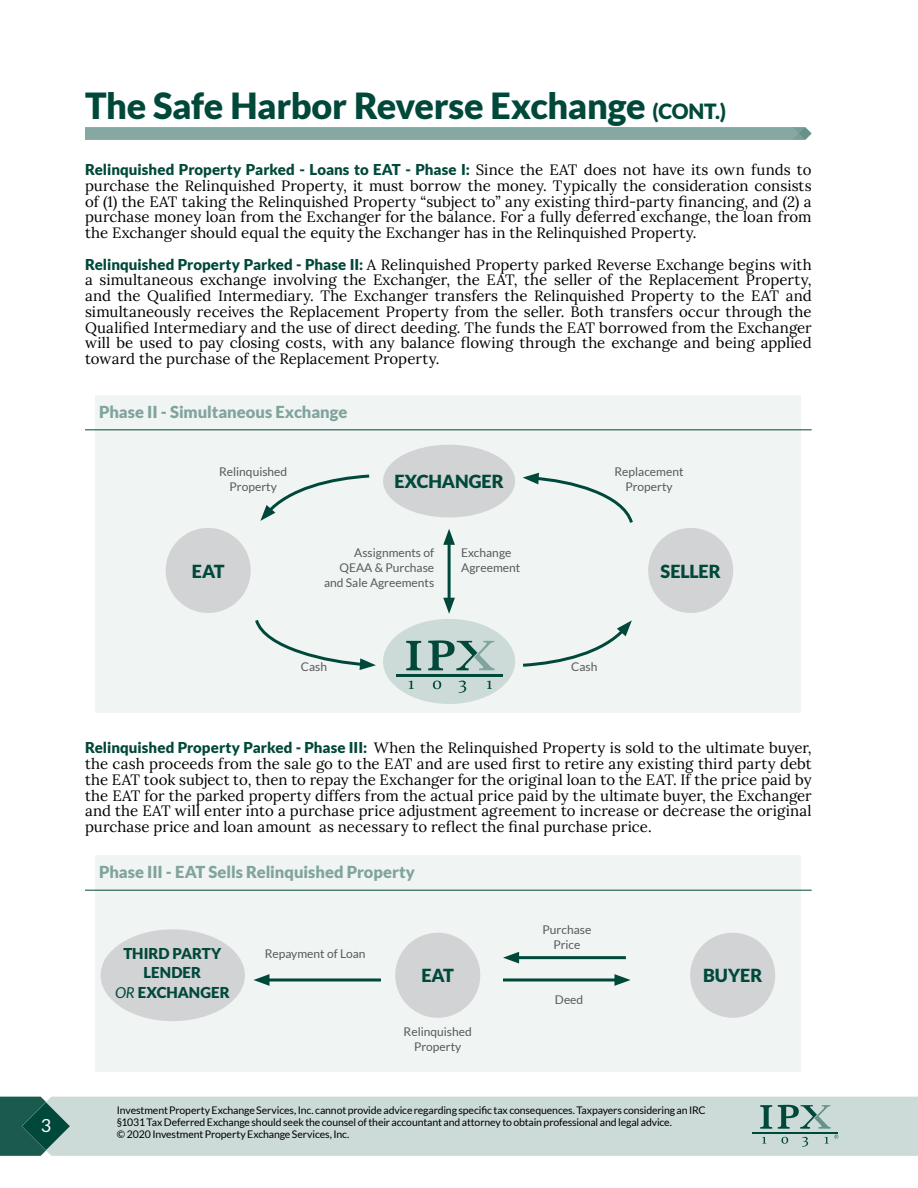
<style>
.page{position:relative;width:918px;height:1188px;background:#fff}
.page>*{position:absolute;margin:0;border:0;box-sizing:border-box;transform-origin:0 0}
.t1{font:900 36px "Lato";letter-spacing:-.01em;color:#00483a}
.t2{font:900 18px "Lato";color:#00483a}
.t3{font:18px "Lato";color:#fff}
.t4{font:900 16.5px "Lato";color:#80a49d}
.t5{font:15px/15.8px "Lora";letter-spacing:.005em;color:#000;text-align:justify}
.t6{font:900 15px/19.5px "Lato";letter-spacing:.005em;color:#00483a;text-align:center}
.t7{font:12px/15px "Lato";color:#58595b;text-align:center}
.t8{font:10.5px/12px "Lato";letter-spacing:-.01em;color:#000}
.s1{font-size:21px}
.s2{font-family:"Lora";font-weight:400;color:#000}
.s3{font-family:"Lato";font-weight:900;color:#00483a}
.s4{font-weight:400;font-style:italic}
</style>
<div class="page">
<div style="left:70px;top:1097px;width:848px;height:59px;background:#ccdad8"></div>
<svg style="left:0;top:1097px;width:70px;height:59px;background:#3a7167"></svg>
<svg style="left:762px;top:1137px;width:4px;height:7px"></svg>
<svg style="left:781px;top:1137px;width:7px;height:7px"></svg>
<svg style="left:802px;top:1137px;width:6px;height:10px"></svg>
<svg style="left:825px;top:1135px;width:13px;height:9px"></svg>
<svg style="left:760px;top:1105px;width:12px;height:24px"></svg>
<svg style="left:778px;top:1105px;width:53px;height:24px"></svg>
<hr style="left:752px;top:1132px;width:86px;height:2px;background:#00483a">
<div style="left:85px;top:127px;width:727px;height:13px;background:#87a8a2"></div>
<div style="left:95px;top:395px;width:706px;height:318px;background:#f0f4f3"></div>
<hr style="left:85px;top:429px;width:727px;height:1px;background:#00483a">
<div style="left:166px;top:528px;width:85px;height:85px;background:#d1d3d4;border-radius:50%"></div>
<div style="left:383px;top:445px;width:132px;height:72px;background:#d1d3d4;border-radius:50%"></div>
<div style="left:648px;top:528px;width:85px;height:85px;background:#d1d3d4;border-radius:50%"></div>
<hr style="left:448px;top:539px;width:3px;height:64px;background:#00483a">
<svg style="left:443px;top:598px;width:12px;height:16px"></svg>
<svg style="left:443px;top:529px;width:12px;height:16px"></svg>
<div style="left:383px;top:619px;width:132px;height:85px;background:#ccdad8;border-radius:50%"></div>
<svg style="left:523px;top:473px;width:110px;height:50px"></svg>
<svg style="left:255px;top:620px;width:121px;height:50px"></svg>
<svg style="left:523px;top:620px;width:109px;height:47px"></svg>
<svg style="left:260px;top:474px;width:110px;height:47px"></svg>
<svg style="left:409px;top:681px;width:5px;height:8px"></svg>
<svg style="left:433px;top:681px;width:8px;height:8px"></svg>
<svg style="left:459px;top:681px;width:7px;height:12px"></svg>
<svg style="left:487px;top:681px;width:5px;height:8px"></svg>
<svg style="left:406px;top:641px;width:15px;height:29px"></svg>
<svg style="left:428px;top:640px;width:66px;height:30px"></svg>
<hr style="left:396px;top:674px;width:107px;height:2px;background:#00483a">
<div style="left:95px;top:855px;width:706px;height:217px;background:#f0f4f3"></div>
<div style="left:101px;top:929px;width:144px;height:92px;background:#d1d3d4;border-radius:50%"></div>
<div style="left:690px;top:933px;width:85px;height:85px;background:#d1d3d4;border-radius:50%"></div>
<div style="left:395px;top:933px;width:85px;height:85px;background:#d1d3d4;border-radius:50%"></div>
<hr style="left:264px;top:978px;width:117px;height:3px;background:#00483a">
<svg style="left:253px;top:974px;width:17px;height:12px"></svg>
<hr style="left:503px;top:978px;width:117px;height:3px;background:#00483a">
<svg style="left:614px;top:974px;width:17px;height:12px"></svg>
<hr style="left:513px;top:956px;width:113px;height:3px;background:#00483a">
<svg style="left:503px;top:952px;width:16px;height:12px"></svg>
<hr style="left:85px;top:890px;width:727px;height:1px;background:#00483a">
<p class="t3" style="left:41px;top:1115px;width:12px">3</p>
<h1 class="t1" style="left:85px;top:85px;width:643px">The Safe Harbor Reverse Exchange <span class="s1">(CONT.)</span></h1>
<p class="t6" style="left:85px;top:160px;width:728px">Relinquished Property Parked - Loans to EAT - Phase I: <span class="s2">Since the EAT does not have its own funds to</span></p>
<p class="t5" style="left:85px;top:177px;width:728px">purchase the Relinquished Property, it must borrow the money. Typically the consideration consists of (1) the EAT taking the Relinquished Property “subject to” any existing third-party financing, and (2) a purchase money loan from the Exchanger for the balance. For a fully deferred exchange, the loan from the Exchanger should equal the equity the Exchanger has in the Relinquished Property.</p>
<p class="t5" style="left:85px;top:255px;width:728px"><span class="s3">Relinquished Property Parked - Phase II:</span> A Relinquished Property parked Reverse Exchange begins with a simultaneous exchange involving the Exchanger, the EAT, the seller of the Replacement Property, and the Qualified Intermediary. The Exchanger transfers the Relinquished Property to the EAT and simultaneously receives the Replacement Property from the seller. Both transfers occur through the Qualified Intermediary and the use of direct deeding. The funds the EAT borrowed from the Exchanger will be used to pay closing costs, with any balance flowing through the exchange and being applied toward the purchase of the Replacement Property.</p>
<p class="t4" style="left:99px;top:402px;width:250px">Phase II - Simultaneous Exchange</p>
<p class="t7" style="left:219px;top:464px;width:70px">Relinquished<br>Property</p>
<p class="t2" style="left:394px;top:471px;width:111px">EXCHANGER</p>
<p class="t2" style="left:192px;top:561px;width:34px">EAT</p>
<p class="t7" style="left:324px;top:545px;width:112px;text-align:right">Assignments of<br>QEAA &amp; Purchase and Sale Agreements</p>
<p class="t7" style="left:461px;top:545px;width:60px;text-align:left">Exchange<br>Agreement</p>
<p class="t7" style="left:615px;top:464px;width:70px">Replacement<br>Property</p>
<p class="t2" style="left:661px;top:561px;width:62px">SELLER</p>
<p class="t7" style="left:301px;top:659px;width:28px">Cash</p>
<p class="t7" style="left:571px;top:659px;width:28px">Cash</p>
<p class="t5" style="left:85px;top:739px;width:728px"><span class="s3">Relinquished Property Parked - Phase III:</span> When the Relinquished Property is sold to the ultimate buyer, the cash proceeds from the sale go to the EAT and are used first to retire any existing third party debt the EAT took subject to, then to repay the Exchanger for the original loan to the EAT. If the price paid by the EAT for the parked property differs from the actual price paid by the ultimate buyer, the Exchanger and the EAT will enter into a purchase price adjustment agreement to increase or decrease the original purchase price and loan amount as necessary to reflect the final purchase price.</p>
<p class="t4" style="left:99px;top:862px;width:317px">Phase III - EAT Sells Relinquished Property</p>
<p class="t6" style="left:115px;top:943px;width:116px">THIRD PARTY<br>LENDER<br><span class="s4">OR</span> EXCHANGER</p>
<p class="t7" style="left:265px;top:946px;width:102px">Repayment of Loan</p>
<p class="t2" style="left:421px;top:965px;width:34px">EAT</p>
<p class="t7" style="left:404px;top:1024px;width:70px">Relinquished<br>Property</p>
<p class="t7" style="left:543px;top:922px;width:50px">Purchase<br>Price</p>
<p class="t7" style="left:555px;top:992px;width:30px">Deed</p>
<p class="t2" style="left:703px;top:965px;width:61px">BUYER</p>
<p class="t8" style="left:117px;top:1104px;width:590px">Investment Property Exchange Services, Inc. cannot provide advice regarding specific tax consequences. Taxpayers considering an IRC §1031 Tax Deferred Exchange should seek the counsel of their accountant and attorney to obtain professional and legal advice.<br>© 2020 Investment Property Exchange Services, Inc.</p>
</div>
